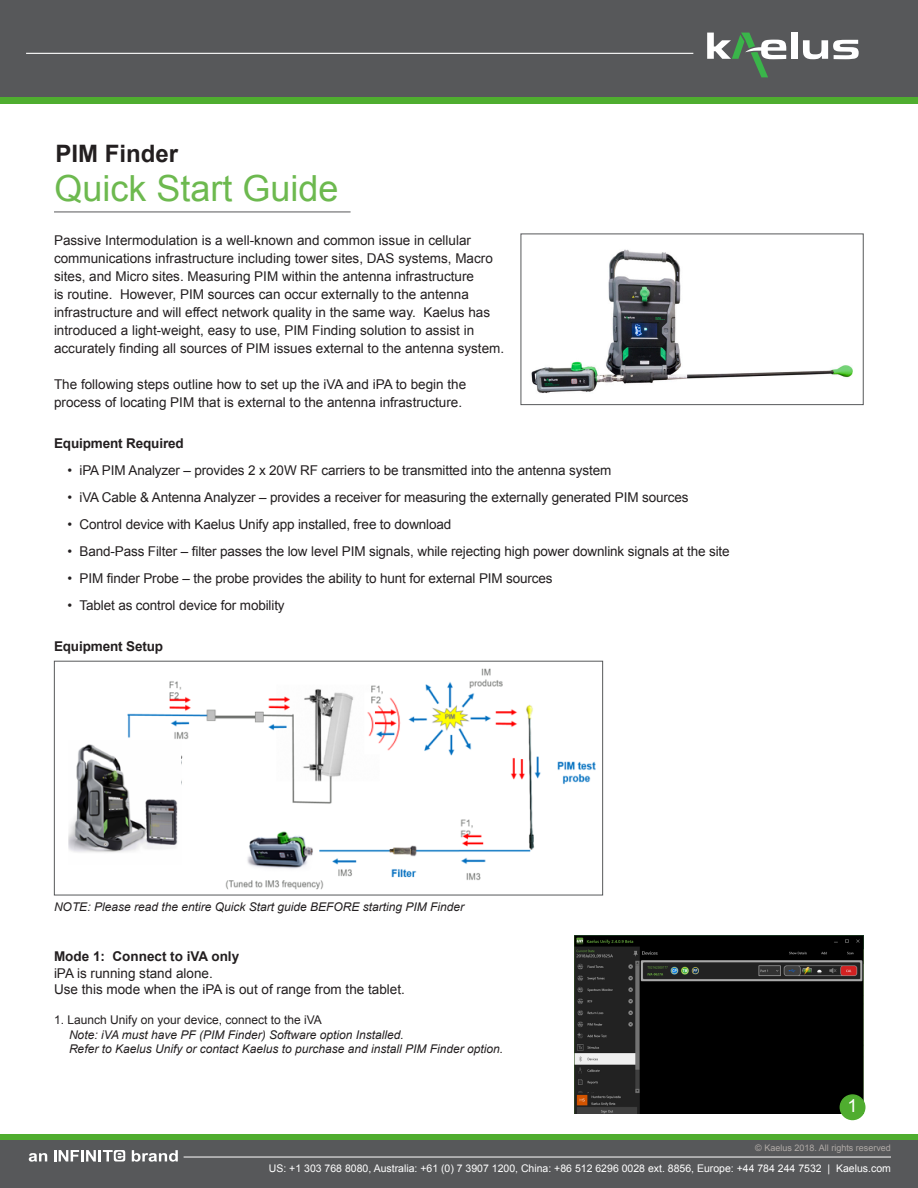
<style>
.page{position:relative;width:918px;height:1188px;background:#fff}
.page>*{position:absolute;margin:0;border:0;box-sizing:border-box;transform-origin:0 0}
.t1{font:36px "Arial";color:#6db94f}
.t2{font:700 24px "Arial";color:#231f20}
.t3{font:18px "Arial";color:#fff}
.t4{font:13.5px/18px "Arial";color:#231f20}
.t5{font:700 13.5px "Arial";letter-spacing:-.01em;color:#231f20}
.t6{font:italic 12px "Arial";color:#231f20}
.t7{font:12px "Arial";color:#231f20}
.t8{font:10.5px "Arial";color:#fff}
.t9{font:9px "Arial";color:#afa9a6}
</style>
<div class="page">
<div style="left:0;top:0;width:918px;height:97px;background:#57585a"></div>
<hr style="left:26px;top:53px;width:667px;height:1px;background:#fff">
<div style="left:0;top:97px;width:918px;height:7px;background:#4fad2f"></div>
<div style="left:0;top:1134px;width:918px;height:6px;background:#4fad2f"></div>
<div style="left:0;top:1140px;width:918px;height:48px;background:#57585a"></div>
<hr style="left:184px;top:1157px;width:707px;height:1px;background:#fff">
<svg style="left:54px;top:1150px;width:71px;height:12px"></svg>
<svg style="left:132px;top:1150px;width:46px;height:12px"></svg>
<svg style="left:29px;top:1153px;width:18px;height:9px"></svg>
<div style="left:791px;top:33px;width:7px;height:26px;background:#fff"></div>
<svg style="left:803px;top:40px;width:56px;height:19px"></svg>
<svg style="left:707px;top:33px;width:79px;height:44px"></svg>
<hr style="left:54px;top:212px;width:297px;height:1px;background:#57585a">
<img style="left:531px;top:249px;width:322px;height:144px">
<img style="left:68px;top:668px;width:528px;height:222px">
<div style="left:54px;top:661px;width:549px;height:234px;border:1px solid #57585a"></div>
<div style="left:521px;top:234px;width:343px;height:171px;border:1px solid #57585a"></div>
<img style="left:575px;top:935px;width:289px;height:179px">
<div style="left:840px;top:1095px;width:25px;height:24px;background:#4fad2f;border-radius:50%"></div>
<div style="left:840px;top:1094px;width:25px;height:26px;border:2px solid #4fad2f;border-radius:50%"></div>
<p class="t2" style="left:56px;top:138px;width:124px">PIM Finder</p>
<p class="t1" style="left:54px;top:165px;width:286px">Quick Start Guide</p>
<p class="t4" style="left:54px;top:232px;width:452px">Passive Intermodulation is a well-known and common issue in cellular communications infrastructure including tower sites, DAS systems, Macro sites, and Micro sites. Measuring PIM within the antenna infrastructure<br>is routine. However, PIM sources can occur externally to the antenna infrastructure and will effect network quality in the same way. Kaelus has introduced a light-weight, easy to use, PIM Finding solution to assist in accurately finding all sources of PIM issues external to the antenna system.</p>
<p class="t4" style="left:54px;top:376px;width:414px">The following steps outline how to set up the iVA and iPA to begin the process of locating PIM that is external to the antenna infrastructure.</p>
<p class="t5" style="left:54px;top:435px;width:131px">Equipment Required</p>
<p class="t4" style="left:68px;top:462px;width:545px">• iPA PIM Analyzer – provides 2 x 20W RF carriers to be transmitted into the antenna system</p>
<p class="t4" style="left:68px;top:489px;width:623px">• iVA Cable &amp; Antenna Analyzer – provides a receiver for measuring the externally generated PIM sources</p>
<p class="t4" style="left:68px;top:516px;width:385px">• Control device with Kaelus Unify app installed, free to download</p>
<p class="t4" style="left:68px;top:543px;width:664px">• Band-Pass Filter – filter passes the low level PIM signals, while rejecting high power downlink signals at the site</p>
<p class="t4" style="left:68px;top:570px;width:487px">• PIM finder Probe – the probe provides the ability to hunt for external PIM sources</p>
<p class="t4" style="left:68px;top:597px;width:219px">• Tablet as control device for mobility</p>
<p class="t5" style="left:54px;top:638px;width:111px">Equipment Setup</p>
<p class="t6" style="left:54px;top:899px;width:412px">NOTE: Please read the entire Quick Start guide BEFORE starting PIM Finder</p>
<p class="t5" style="left:54px;top:948px;width:187px">Mode 1: Connect to iVA only</p>
<p class="t4" style="left:54px;top:964px;width:160px">iPA is running stand alone.</p>
<p class="t4" style="left:54px;top:980px;width:352px">Use this mode when the iPA is out of range from the tablet.</p>
<p class="t7" style="left:54px;top:1012px;width:269px">1. Launch Unify on your device, connect to the iVA</p>
<p class="t6" style="left:69px;top:1027px;width:336px">Note: iVA must have PF (PIM Finder) Software option Installed.</p>
<p class="t6" style="left:69px;top:1041px;width:436px">Refer to Kaelus Unify or contact Kaelus to purchase and install PIM Finder option.</p>
<p class="t3" style="left:848px;top:1094px;width:12px">1</p>
<p class="t9" style="left:755px;top:1142px;width:137px">© Kaelus 2018. All rights reserved</p>
<p class="t8" style="left:269px;top:1161px;width:624px">US: +1 303 768 8080, Australia: +61 (0) 7 3907 1200, China: +86 512 6296 0028 ext. 8856, Europe: +44 784 244 7532 | Kaelus.com</p>
</div>
